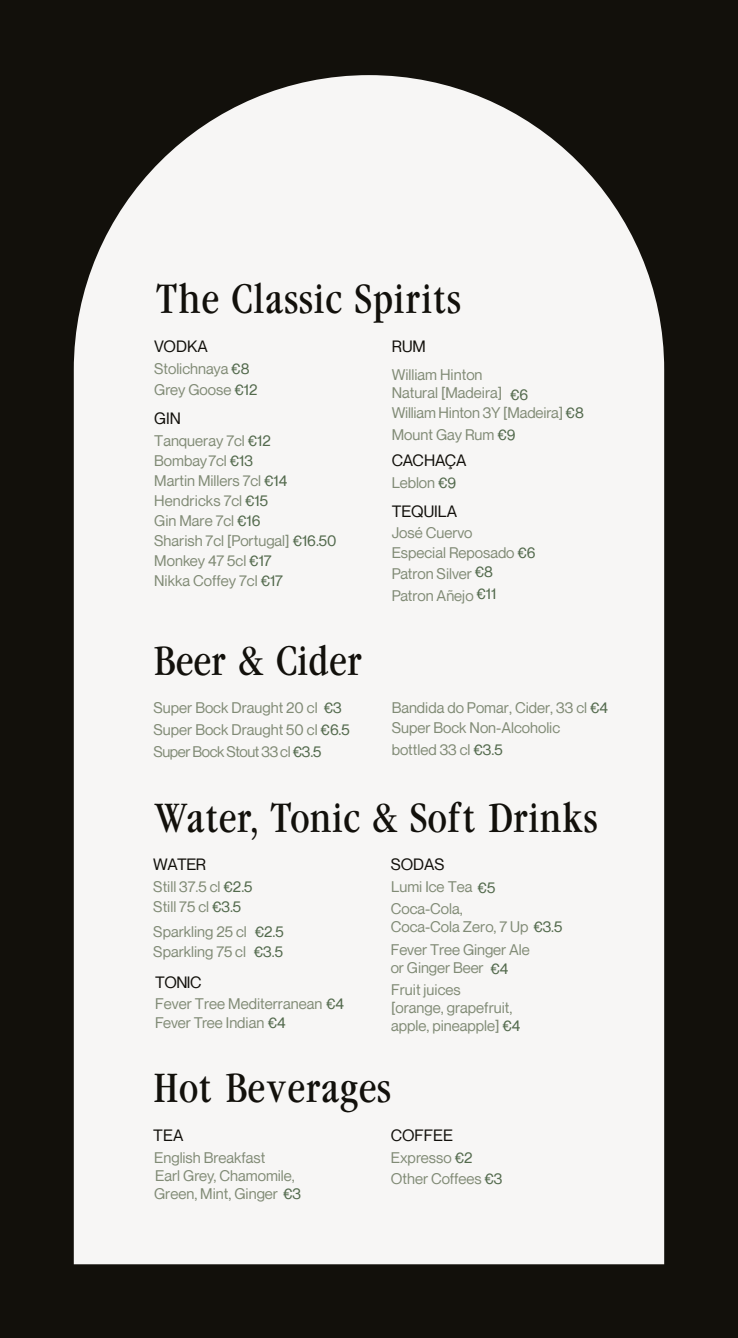
<style>
.page{position:relative;width:738px;height:1338px;background:#fff}
.page>*{position:absolute;margin:0;border:0;box-sizing:border-box;transform-origin:0 0}
.t1{font:38px "Garamond Cond";color:#12100b}
.t2{font:16px "Neue Montreal";color:#12100b}
.t3{font:15px/20px "Neue Montreal";color:#818b76}
.s1{color:#536a4d}
</style>
<div class="page">
<div style="left:0;top:0;width:737px;height:1338px;background:#12100b"></div>
<div style="left:74px;top:75px;width:589px;height:1189px;background:#f7f6f5"></div>
<h1 class="t1" style="left:155px;top:275px;width:307px">The Classic Spirits</h1>
<p class="t2" style="left:154px;top:337px;width:55px">VODKA</p>
<p class="t3" style="left:154px;top:358px;width:105px;line-height:21.4px">Stolichnaya <span class="s1">€8<br></span>Grey Goose <span class="s1">€12</span></p>
<p class="t2" style="left:154px;top:409px;width:28px">GIN</p>
<p class="t3" style="left:154px;top:430px;width:184px">Tanqueray 7cl <span class="s1">€12<br></span>Bombay 7cl <span class="s1">€13<br></span>Martin Millers 7cl <span class="s1">€14<br></span>Hendricks 7cl <span class="s1">€15<br></span>Gin Mare 7cl <span class="s1">€16<br></span>Sharish 7cl [Portugal] <span class="s1">€16.50<br></span>Monkey 47 5cl <span class="s1">€17<br></span>Nikka Coffey 7cl <span class="s1">€17</span></p>
<p class="t2" style="left:391px;top:337px;width:36px">RUM</p>
<p class="t3" style="left:391px;top:366px;width:138px;line-height:18px">William Hinton<br>Natural [Madeira] <span class="s1">€6</span></p>
<p class="t3" style="left:391px;top:401px;width:193px;line-height:22.2px">William Hinton 3Y [Madeira] <span class="s1">€8<br></span>Mount Gay Rum <span class="s1">€9</span></p>
<p class="t2" style="left:391px;top:451px;width:76px">CACHAÇA</p>
<p class="t3" style="left:391px;top:472px;width:66px">Leblon <span class="s1">€9</span></p>
<p class="t2" style="left:391px;top:501px;width:67px">TEQUILA</p>
<p class="t3" style="left:391px;top:523px;width:145px">José Cuervo<br>Especial Reposado <span class="s1">€6</span></p>
<p class="t3" style="left:391px;top:563px;width:106px;line-height:21.4px">Patron Silver <span class="s1">€8<br></span>Patron Añejo <span class="s1">€11</span></p>
<h1 class="t1" style="left:153px;top:637px;width:211px">Beer &amp; Cider</h1>
<p class="t3" style="left:153px;top:697px;width:198px;line-height:22px">Super Bock Draught 20 cl <span class="s1">€3<br></span>Super Bock Draught 50 cl <span class="s1">€6.5<br></span>Super Bock Stout 33 cl <span class="s1">€3.5</span></p>
<p class="t3" style="left:391px;top:698px;width:217px">Bandida do Pomar, Cider, 33 cl <span class="s1">€4<br></span>Super Bock Non-Alcoholic</p>
<p class="t3" style="left:391px;top:740px;width:112px">bottled 33 cl <span class="s1">€3.5</span></p>
<h1 class="t1" style="left:153px;top:794px;width:446px">Water, Tonic &amp; Soft Drinks</h1>
<p class="t2" style="left:153px;top:854px;width:54px">WATER</p>
<p class="t3" style="left:153px;top:877px;width:101px">Still 37.5 cl <span class="s1">€2.5<br></span>Still 75 cl <span class="s1">€3.5</span></p>
<p class="t3" style="left:153px;top:921px;width:132px">Sparkling 25 cl <span class="s1">€2.5<br></span>Sparkling 75 cl <span class="s1">€3.5</span></p>
<p class="t2" style="left:155px;top:973px;width:48px">TONIC</p>
<p class="t3" style="left:155px;top:994px;width:190px;line-height:18.8px">Fever Tree Mediterranean <span class="s1">€4<br></span>Fever Tree Indian <span class="s1">€4</span></p>
<p class="t2" style="left:390px;top:854px;width:55px">SODAS</p>
<p class="t3" style="left:390px;top:900px;width:173px;line-height:18px">Coca-Cola,<br>Coca-Cola Zero, 7 Up <span class="s1">€3.5</span></p>
<p class="t3" style="left:390px;top:941px;width:140px;line-height:18px">Fever Tree Ginger Ale or Ginger Beer <span class="s1">€4</span></p>
<p class="t3" style="left:391px;top:877px;width:106px">Lumi Ice Tea <span class="s1">€5</span></p>
<p class="t3" style="left:391px;top:981px;width:131px;line-height:18px">Fruit juices<br>[orange, grapefruit, apple, pineapple] <span class="s1">€4</span></p>
<h1 class="t1" style="left:153px;top:1064px;width:239px">Hot Beverages</h1>
<p class="t2" style="left:153px;top:1126px;width:32px">TEA</p>
<p class="t2" style="left:390px;top:1126px;width:64px">COFFEE</p>
<p class="t3" style="left:390px;top:1147px;width:113px;line-height:21.4px">Expresso <span class="s1">€2<br></span>Other Coffees <span class="s1">€3</span></p>
<p class="t3" style="left:154px;top:1148px;width:142px;line-height:18.2px">English Breakfast<br>Earl Grey, Chamomile,</p>
<p class="t3" style="left:154px;top:1183px;width:148px">Green, Mint, Ginger <span class="s1">€3</span></p>
</div>
